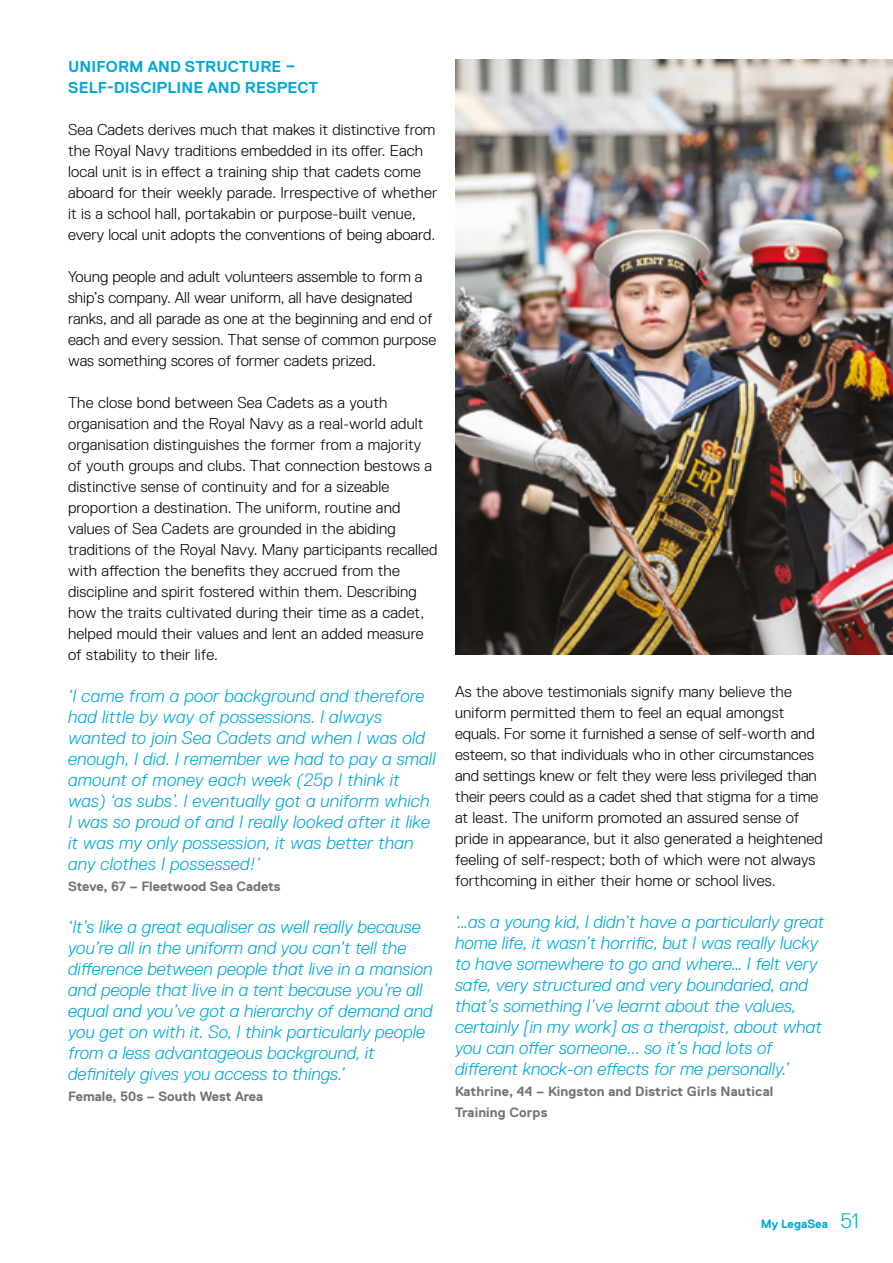
<style>
.page{position:relative;width:893px;height:1263px;background:#fff}
.page>*{position:absolute;margin:0;border:0;box-sizing:border-box;transform-origin:0 0}
.t1{font:italic 300 18px/21px "Replica Std";color:#00a8d7}
.t2{font:300 15.75px/21px "Replica Std";letter-spacing:.01em;color:#000}
.t3{font:700 15.75px/21px "Replica Std";letter-spacing:.01em;color:#00a8d7}
.t4{font:700 13.5px/21px "Replica Std";color:#747373}
.t5{font:700 12px "Replica Std";color:#00a8d7}
.s1{font-weight:300;font-size:21px}
</style>
<div class="page">
<img style="left:455px;top:60px;width:438px;height:595px">
<p class="t3" style="left:68px;top:56px;width:252px">UNIFORM AND STRUCTURE –<br>SELF-DISCIPLINE AND RESPECT</p>
<p class="t2" style="left:68px;top:119px;width:371px">Sea Cadets derives much that makes it distinctive from the Royal Navy traditions embedded in its offer. Each local unit is in effect a training ship that cadets come aboard for their weekly parade. Irrespective of whether it is a school hall, portakabin or purpose-built venue, every local unit adopts the conventions of being aboard.</p>
<p class="t2" style="left:68px;top:266px;width:370px">Young people and adult volunteers assemble to form a ship’s company. All wear uniform, all have designated ranks, and all parade as one at the beginning and end of each and every session. That sense of common purpose was something scores of former cadets prized.</p>
<p class="t2" style="left:68px;top:392px;width:371px">The close bond between Sea Cadets as a youth organisation and the Royal Navy as a real-world adult organisation distinguishes the former from a majority of youth groups and clubs. That connection bestows a distinctive sense of continuity and for a sizeable proportion a destination. The uniform, routine and values of Sea Cadets are grounded in the abiding traditions of the Royal Navy. Many participants recalled with affection the benefits they accrued from the discipline and spirit fostered within them. Describing how the traits cultivated during their time as a cadet, helped mould their values and lent an added measure of stability to their life.</p>
<p class="t1" style="left:68px;top:685px;width:369px">‘I came from a poor background and therefore had little by way of possessions. I always wanted to join Sea Cadets and when I was old enough, I did. I remember we had to pay a small amount of money each week (25p I think it was) ‘as subs’. I eventually got a uniform which I was so proud of and I really looked after it like it was my only possession, it was better than any clothes I possessed!’</p>
<p class="t4" style="left:68px;top:876px;width:214px">Steve, 67 – Fleetwood Sea Cadets</p>
<p class="t1" style="left:68px;top:916px;width:366px">‘It’s like a great equaliser as well really because you’re all in the uniform and you can’t tell the difference between people that live in a mansion and people that live in a tent because you’re all equal and you’ve got a hierarchy of demand and you get on with it. So, I think particularly people from a less advantageous background, it definitely gives you access to things.’</p>
<p class="t4" style="left:68px;top:1086px;width:197px">Female, 50s – South West Area</p>
<p class="t2" style="left:455px;top:681px;width:369px">As the above testimonials signify many believe the uniform permitted them to feel an equal amongst equals. For some it furnished a sense of self-worth and esteem, so that individuals who in other circumstances and settings knew or felt they were less privileged than their peers could as a cadet shed that stigma for a time at least. The uniform promoted an assured sense of pride in appearance, but it also generated a heightened feeling of self-respect; both of which were not always forthcoming in either their home or school lives.</p>
<p class="t1" style="left:455px;top:911px;width:371px">‘…as a young kid, I didn’t have a particularly great home life, it wasn’t horrific, but I was really lucky to have somewhere to go and where… I felt very safe, very structured and very boundaried, and that’s something I’ve learnt about the values, certainly [in my work] as a therapist, about what you can offer someone... so it’s had lots of different knock-on effects for me personally.’</p>
<p class="t4" style="left:455px;top:1081px;width:320px">Kathrine, 44 – Kingston and District Girls Nautical<br>Training Corps</p>
<p class="t5" style="left:761px;top:1217px;width:100px">My LegaSea <span class="s1">51</span></p>
</div>
